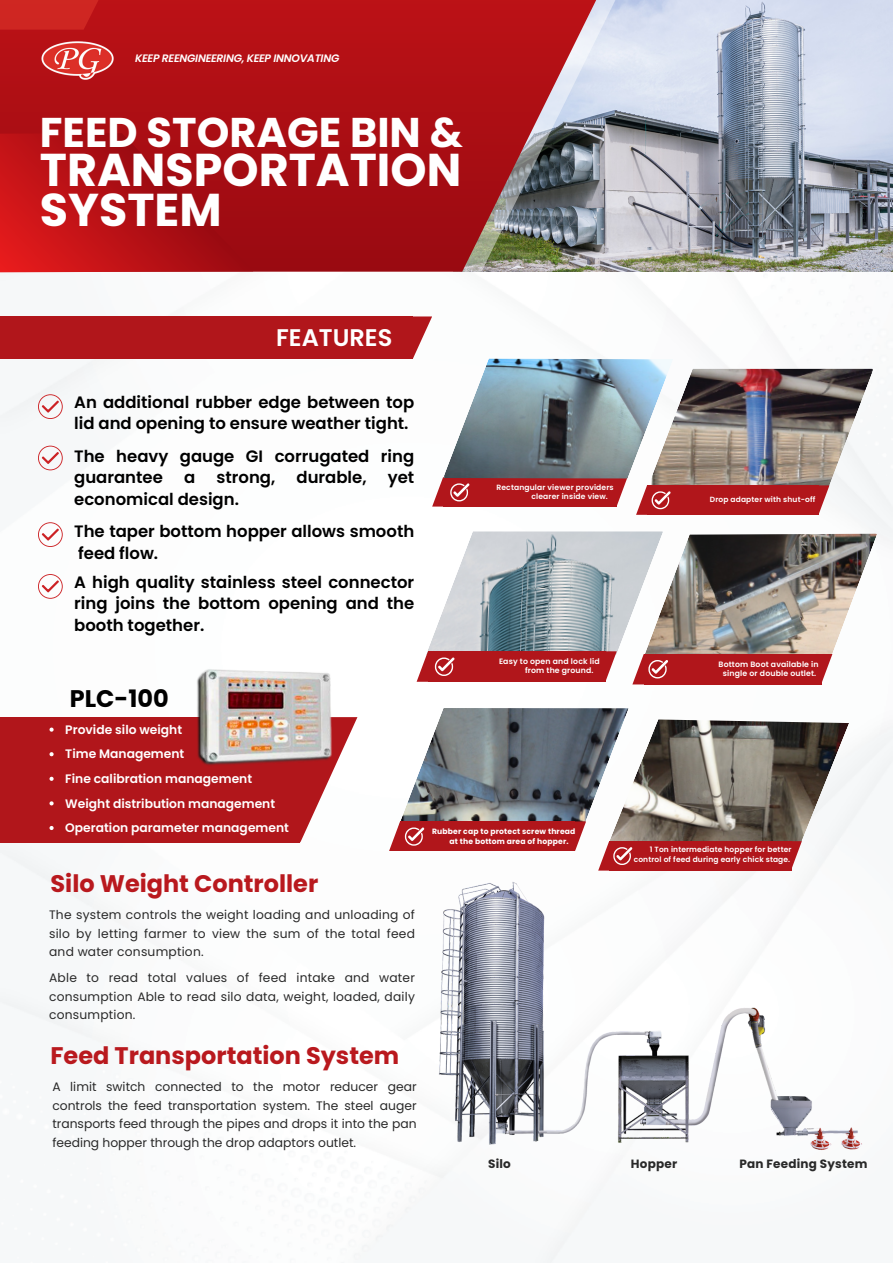
<style>
.page{position:relative;width:893px;height:1264px;background:#fff}
.page>*{position:absolute;margin:0;border:0;box-sizing:border-box;transform-origin:0 0}
.t1{font:700 45.9px/40.5px "Poppins";color:#fff}
.t2{font:700 41.55px "Poppins";color:#fff}
.t3{font:700 24px "Poppins";color:#b9191e}
.t4{font:600 24px "Poppins";color:#fff}
.t5{font:700 24px "Poppins";color:#000}
.t6{font:600 16.5px/21.3px "Poppins";color:#000}
.t7{font:12.3px/18.5px "Poppins";letter-spacing:.015em;color:#292929;text-align:justify}
.t8{font:600 12.3px "Poppins";color:#fff}
.t9{font:700 12px "Poppins";letter-spacing:.015em;color:#292929}
.t10{font:italic 600 10.8px "Poppins";letter-spacing:-.025em;color:#fff}
.t11{font:600 7.8px "Poppins";letter-spacing:.02em;color:#fff}
.t12{font:700 7.65px/9.6px "Poppins";letter-spacing:.02em;color:#fff}
.t13{font:600 7.5px/9.4px "Poppins";letter-spacing:.02em;color:#fff}
</style>
<div class="page">
<img style="left:0;top:271px;width:892px;height:991px">
<img style="left:655px;top:0;width:237px;height:271px">
<svg style="left:636px;top:0;width:19px;height:272px"></svg>
<svg style="left:0;top:0;width:636px;height:272px;fill:#ae0f15"></svg>
<svg style="left:38px;top:394px;width:25px;height:25px"></svg>
<svg style="left:38px;top:445px;width:25px;height:25px"></svg>
<svg style="left:38px;top:522px;width:25px;height:25px"></svg>
<svg style="left:38px;top:574px;width:25px;height:24px"></svg>
<svg style="left:0;top:133px;width:254px;height:139px"></svg>
<div style="left:0;top:0;width:254px;height:30px;background:linear-gradient(to right,#cf2723,#b30a12)"></div>
<div style="left:443px;top:477px;width:173px;height:29px;background:#b1161b"></div>
<svg style="left:606px;top:478px;width:21px;height:28px"></svg>
<svg style="left:432px;top:477px;width:37px;height:29px"></svg>
<img style="left:443px;top:359px;width:230px;height:119px">
<img style="left:426px;top:531px;width:237px;height:123px">
<div style="left:428px;top:651px;width:177px;height:30px;background:#b1161b"></div>
<svg style="left:605px;top:651px;width:11px;height:30px"></svg>
<svg style="left:416px;top:652px;width:38px;height:29px"></svg>
<img style="left:398px;top:708px;width:230px;height:120px">
<div style="left:400px;top:821px;width:175px;height:30px;background:#b1161b"></div>
<svg style="left:575px;top:821px;width:11px;height:29px"></svg>
<svg style="left:389px;top:821px;width:35px;height:30px"></svg>
<img style="left:609px;top:719px;width:240px;height:126px">
<div style="left:609px;top:841px;width:182px;height:29px;background:#b1161b"></div>
<svg style="left:791px;top:841px;width:10px;height:26px"></svg>
<svg style="left:598px;top:841px;width:34px;height:26px"></svg>
<img style="left:648px;top:369px;width:225px;height:117px">
<div style="left:647px;top:485px;width:171px;height:30px;background:#b1161b"></div>
<svg style="left:818px;top:485px;width:11px;height:29px"></svg>
<svg style="left:636px;top:485px;width:34px;height:30px"></svg>
<img style="left:643px;top:533px;width:234px;height:123px">
<div style="left:644px;top:653px;width:177px;height:31px;background:#b1161b"></div>
<svg style="left:810px;top:653px;width:22px;height:30px"></svg>
<svg style="left:632px;top:653px;width:36px;height:31px"></svg>
<div style="left:0;top:717px;width:300px;height:125px;background:#b1161b"></div>
<svg style="left:300px;top:717px;width:57px;height:125px"></svg>
<svg style="left:49px;top:727px;width:5px;height:4px"></svg>
<svg style="left:49px;top:752px;width:5px;height:4px"></svg>
<svg style="left:49px;top:776px;width:5px;height:4px"></svg>
<svg style="left:49px;top:801px;width:5px;height:4px"></svg>
<svg style="left:49px;top:826px;width:5px;height:4px"></svg>
<img style="left:190px;top:666px;width:143px;height:105px">
<img style="left:192px;top:664px;width:143px;height:105px">
<img style="left:40px;top:39px;width:74px;height:43px">
<svg style="left:412px;top:316px;width:20px;height:43px"></svg>
<div style="left:0;top:316px;width:412px;height:43px;background:#b1161b"></div>
<img style="left:412px;top:867px;width:478px;height:290px">
<p class="t10" style="left:135px;top:51px;width:205px">KEEP REENGINEERING, KEEP INNOVATING</p>
<p class="t2" style="left:40px;top:104px;width:424px">FEED STORAGE BIN &amp;</p>
<p class="t1" style="left:40px;top:149px;width:423px">TRANSPORTATION<br>SYSTEM</p>
<p class="t4" style="left:276px;top:320px;width:118px">FEATURES</p>
<p class="t6" style="left:74px;top:391px;width:341px">An additional rubber edge between top lid and opening to ensure weather tight.</p>
<p class="t6" style="left:74px;top:445px;width:341px">The heavy gauge GI corrugated ring guarantee</p>
<p class="t6" style="left:184px;top:467px;width:13px">a</p>
<p class="t6" style="left:216px;top:467px;width:60px">strong,</p>
<p class="t6" style="left:296px;top:467px;width:71px">durable,</p>
<p class="t6" style="left:388px;top:467px;width:28px">yet</p>
<p class="t6" style="left:74px;top:488px;width:166px">economical design.</p>
<p class="t6" style="left:74px;top:521px;width:341px">The taper bottom hopper allows smooth feed flow.</p>
<p class="t6" style="left:74px;top:571px;width:341px;text-align:justify">A high quality stainless steel connector ring joins the bottom opening and the booth together.</p>
<p class="t5" style="left:70px;top:682px;width:100px">PLC-100</p>
<p class="t8" style="left:65px;top:720px;width:118px">Provide silo weight</p>
<p class="t8" style="left:65px;top:745px;width:121px">Time Management</p>
<p class="t8" style="left:65px;top:770px;width:188px">Fine calibration management</p>
<p class="t8" style="left:65px;top:794px;width:211px">Weight distribution management</p>
<p class="t8" style="left:65px;top:819px;width:225px">Operation parameter management</p>
<p class="t3" style="left:50px;top:866px;width:269px">Silo Weight Controller</p>
<p class="t7" style="left:49px;top:905px;width:367px">The system controls the weight loading and unloading of silo by letting farmer to view the sum of the total feed and water consumption.</p>
<p class="t7" style="left:49px;top:968px;width:367px">Able to read total values of feed intake and water consumption Able to read silo data, weight, loaded, daily consumption.</p>
<p class="t3" style="left:50px;top:1038px;width:350px">Feed Transportation System</p>
<p class="t7" style="left:52px;top:1077px;width:366px">A limit switch connected to the motor reducer gear controls the feed transportation system. The steel auger transports feed through the pipes and drops it into the pan feeding hopper through the drop adaptors outlet.</p>
<p class="t13" style="left:531px;top:482px;width:84px;text-indent:-35px">Rectangular viewer providers clearer inside view.</p>
<p class="t13" style="left:709px;top:494px;width:107px">Drop adapter with shut-off</p>
<p class="t11" style="left:499px;top:655px;width:102px">Easy to open and lock lid</p>
<p class="t11" style="left:525px;top:665px;width:70px">from the ground.</p>
<p class="t11" style="left:718px;top:658px;width:102px">Bottom Boot available in</p>
<p class="t11" style="left:722px;top:668px;width:95px">single or double outlet.</p>
<p class="t12" style="left:449px;top:826px;width:127px;text-indent:-17px">Rubber cap to protect screw thread at the bottom area of hopper.</p>
<p class="t13" style="left:649px;top:845px;width:143px">1 Ton intermediate hopper for better</p>
<p class="t13" style="left:633px;top:854px;width:158px">control of feed during early chick stage.</p>
<p class="t9" style="left:488px;top:1155px;width:24px">Silo</p>
<p class="t9" style="left:631px;top:1155px;width:48px">Hopper</p>
<p class="t9" style="left:739px;top:1155px;width:130px">Pan Feeding System</p>
</div>
